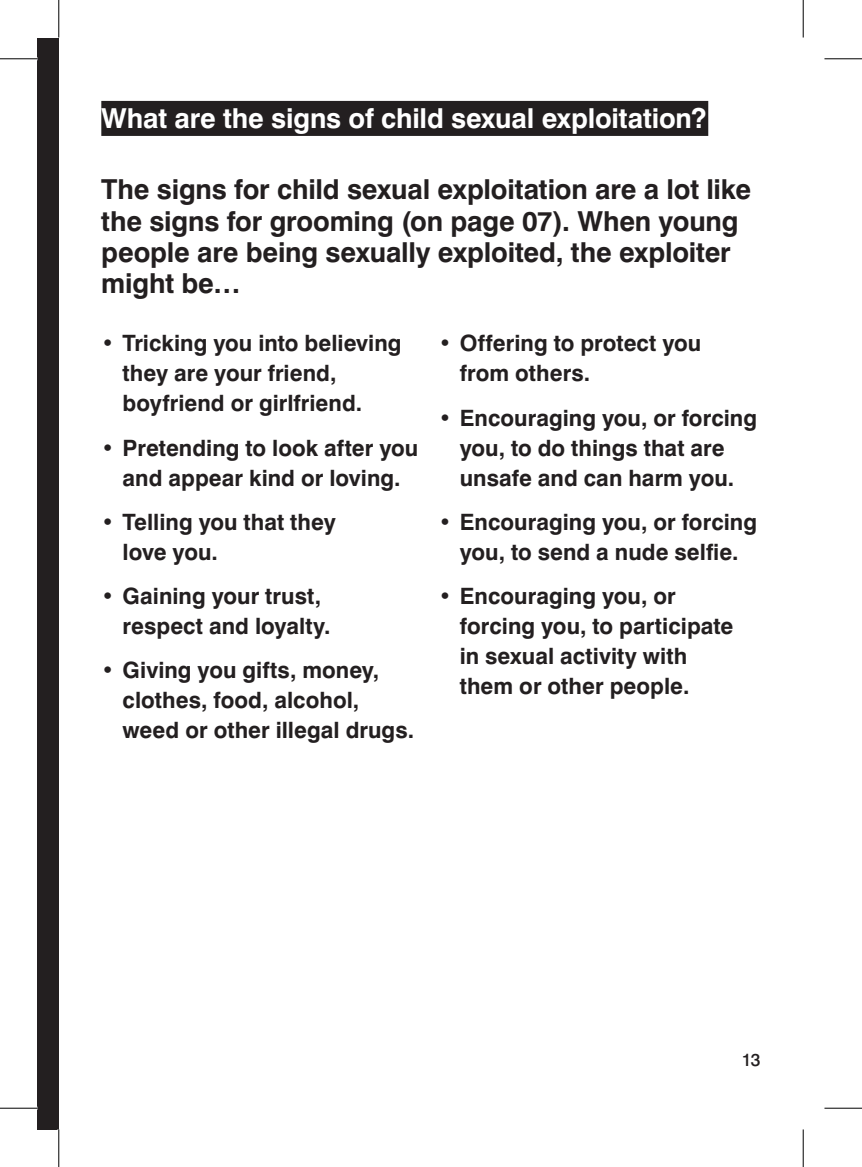
<style>
.page{position:relative;width:862px;height:1167px;background:#fff}
.page>*{position:absolute;margin:0;border:0;box-sizing:border-box;transform-origin:0 0}
.t1{font:700 27.5px/31.2px "Swiss 721 BT";letter-spacing:-.005em;color:#231f20}
.t2{font:700 27.5px "Swiss 721 BT";letter-spacing:-.005em;color:#fff}
.t3{font:700 22.5px/30px "Swiss 721 BT";color:#231f20}
.t4{font:500 17.5px "Swiss 721 BT";color:#231f20}
</style>
<div class="page">
<div style="left:38px;top:38px;width:21px;height:1091px;background:#231f20"></div>
<div style="left:101px;top:101px;width:607px;height:35px;background:#231f20"></div>
<hr style="left:0;top:58px;width:38px;height:1px;background:#000">
<hr style="left:824px;top:58px;width:38px;height:1px;background:#000">
<hr style="left:0;top:1107px;width:38px;height:1px;background:#000">
<hr style="left:824px;top:1107px;width:38px;height:1px;background:#000">
<hr style="left:58px;top:0;width:1px;height:37px;background:#000">
<hr style="left:58px;top:1129px;width:1px;height:37px;background:#000">
<hr style="left:802px;top:0;width:1px;height:37px;background:#000">
<hr style="left:802px;top:1129px;width:1px;height:37px;background:#000">
<p class="t2" style="left:101px;top:102px;width:606px">What are the signs of child sexual exploitation?</p>
<p class="t1" style="left:101px;top:173px;width:651px">The signs for child sexual exploitation are a lot like the signs for grooming (on page 07). When young people are being sexually exploited, the exploiter might be…</p>
<p class="t3" style="left:123px;top:328px;width:280px;text-indent:-21px">• Tricking you into believing they are your friend, boyfriend or girlfriend.</p>
<p class="t3" style="left:101px;top:432px;width:318px;text-align:center">• Pretending to look after you and appear kind or loving.</p>
<p class="t3" style="left:123px;top:506px;width:215px;text-indent:-21px">• Telling you that they love you.</p>
<p class="t3" style="left:123px;top:581px;width:209px;text-indent:-21px">• Gaining your trust, respect and loyalty.</p>
<p class="t3" style="left:123px;top:655px;width:293px;text-indent:-21px">• Giving you gifts, money, clothes, food, alcohol, weed or other illegal drugs.</p>
<p class="t3" style="left:460px;top:328px;width:243px;text-indent:-21px">• Offering to protect you from others.</p>
<p class="t3" style="left:438px;top:402px;width:320px;text-align:center">• Encouraging you, or forcing you, to do things that are unsafe and can harm you.</p>
<p class="t3" style="left:438px;top:506px;width:320px;text-align:center">• Encouraging you, or forcing you, to send a nude selfie.</p>
<p class="t3" style="left:460px;top:581px;width:275px;text-indent:-21px">• Encouraging you, or forcing you, to participate in sexual activity with them or other people.</p>
<p class="t4" style="left:741px;top:1048px;width:20px">13</p>
</div>
